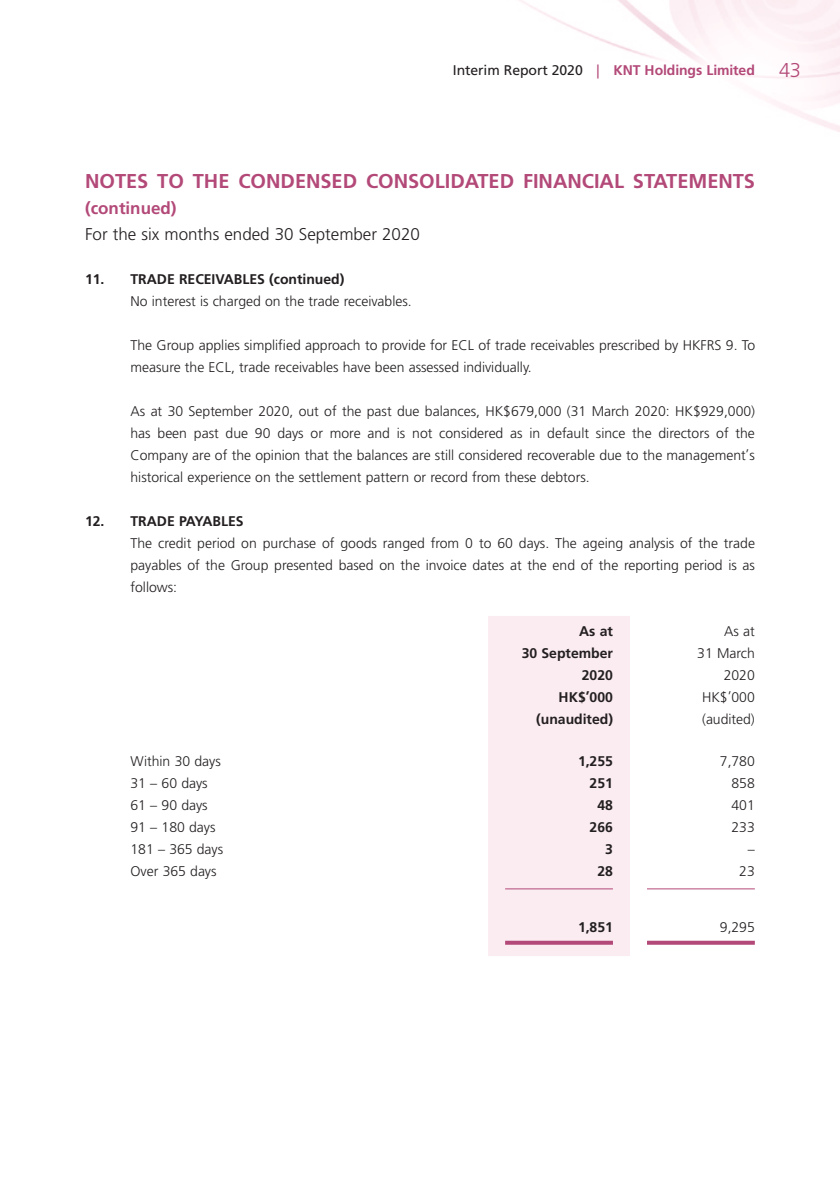
<style>
.page{position:relative;width:840px;height:1191px;background:#fff}
.page>*{position:absolute;margin:0;border:0;box-sizing:border-box;transform-origin:0 0}
.Heading_1{font:700 20px "Frutiger LT Std";color:#b34978}
.Body_Text{font:300 17px "Frutiger LT Std";color:#231f20}
.Heading_1-2{font:700 17px "Frutiger LT Std";color:#b34978}
.Notes{font:300 14px/22px "Frutiger LT Std";color:#231f20;text-align:justify}
.Notes-2{font:700 14px "Frutiger LT Std";color:#231f20}
.Notes_HD1{font:700 14px "Frutiger LT Std";color:#231f20}
.t1{font:700 14px "Frutiger LT Std";letter-spacing:-.005em;color:#b34978}
.s1{font-weight:400;color:#231f20}
.s2{font-weight:400}
.s3{font-weight:300;font-size:20px}
</style>
<div class="page">
<img style="left:519px;top:0;width:320px;height:956px">
<div style="left:488px;top:616px;width:141px;height:340px;background:#fbecf1"></div>
<hr style="left:505px;top:888px;width:107px;height:1px;background:#b34978">
<hr style="left:646px;top:888px;width:108px;height:1px;background:#b34978">
<svg style="left:505px;top:940px;width:107px;height:4px"></svg>
<svg style="left:646px;top:940px;width:108px;height:4px"></svg>
<p class="t1" style="left:452px;top:62px;width:349px"><span class="s1">Interim Report 2020</span> <span class="s2">|</span> KNT Holdings Limited <span class="s3">43</span></p>
<p class="Heading_1" style="left:85px;top:169px;width:671px">NOTES TO THE CONDENSED CONSOLIDATED FINANCIAL STATEMENTS</p>
<p class="Heading_1-2" style="left:85px;top:198px;width:93px">(continued)</p>
<p class="Body_Text" style="left:85px;top:224px;width:336px">For the six months ended 30 September 2020</p>
<p class="Notes_HD1" style="left:85px;top:271px;width:261px">11. TRADE RECEIVABLES (continued)</p>
<p class="Notes" style="left:130px;top:290px;width:282px">No interest is charged on the trade receivables.</p>
<p class="Notes" style="left:130px;top:334px;width:625px">The Group applies simplified approach to provide for ECL of trade receivables prescribed by HKFRS 9. To measure the ECL, trade receivables have been assessed individually.</p>
<p class="Notes" style="left:130px;top:400px;width:625px">As at 30 September 2020, out of the past due balances, HK$679,000 (31 March 2020: HK$929,000) has been past due 90 days or more and is not considered as in default since the directors of the Company are of the opinion that the balances are still considered recoverable due to the management’s historical experience on the settlement pattern or record from these debtors.</p>
<p class="Notes_HD1" style="left:85px;top:513px;width:160px">12. TRADE PAYABLES</p>
<p class="Notes" style="left:130px;top:532px;width:625px">The credit period on purchase of goods ranged from 0 to 60 days. The ageing analysis of the trade payables of the Group presented based on the invoice dates at the end of the reporting period is as follows:</p>
<p class="Notes-2" style="left:579px;top:623px;width:35px">As at</p>
<p class="Notes" style="left:723px;top:620px;width:32px">As at</p>
<p class="Notes-2" style="left:521px;top:645px;width:93px">30 September</p>
<p class="Notes" style="left:697px;top:642px;width:59px">31 March</p>
<p class="Notes-2" style="left:581px;top:667px;width:33px">2020</p>
<p class="Notes" style="left:723px;top:664px;width:33px">2020</p>
<p class="Notes-2" style="left:558px;top:689px;width:56px">HK$’000</p>
<p class="Notes" style="left:701px;top:686px;width:54px">HK$’000</p>
<p class="Notes-2" style="left:536px;top:711px;width:78px">(unaudited)</p>
<p class="Notes" style="left:701px;top:708px;width:54px">(audited)</p>
<p class="Notes" style="left:130px;top:750px;width:92px">Within 30 days</p>
<p class="Notes-2" style="left:577px;top:753px;width:36px">1,255</p>
<p class="Notes" style="left:719px;top:750px;width:36px">7,780</p>
<p class="Notes" style="left:130px;top:772px;width:79px">31 – 60 days</p>
<p class="Notes-2" style="left:589px;top:775px;width:25px">251</p>
<p class="Notes" style="left:731px;top:772px;width:25px">858</p>
<p class="Notes" style="left:130px;top:794px;width:79px">61 – 90 days</p>
<p class="Notes-2" style="left:597px;top:797px;width:17px">48</p>
<p class="Notes" style="left:731px;top:794px;width:25px">401</p>
<p class="Notes" style="left:130px;top:816px;width:86px">91 – 180 days</p>
<p class="Notes-2" style="left:589px;top:819px;width:25px">266</p>
<p class="Notes" style="left:731px;top:816px;width:25px">233</p>
<p class="Notes" style="left:130px;top:838px;width:94px">181 – 365 days</p>
<p class="Notes-2" style="left:604px;top:841px;width:9px">3</p>
<p class="Notes" style="left:747px;top:838px;width:8px">–</p>
<p class="Notes" style="left:130px;top:860px;width:88px">Over 365 days</p>
<p class="Notes-2" style="left:597px;top:863px;width:17px">28</p>
<p class="Notes" style="left:738px;top:860px;width:17px">23</p>
<p class="Notes-2" style="left:577px;top:918px;width:36px">1,851</p>
<p class="Notes" style="left:719px;top:916px;width:36px">9,295</p>
</div>
